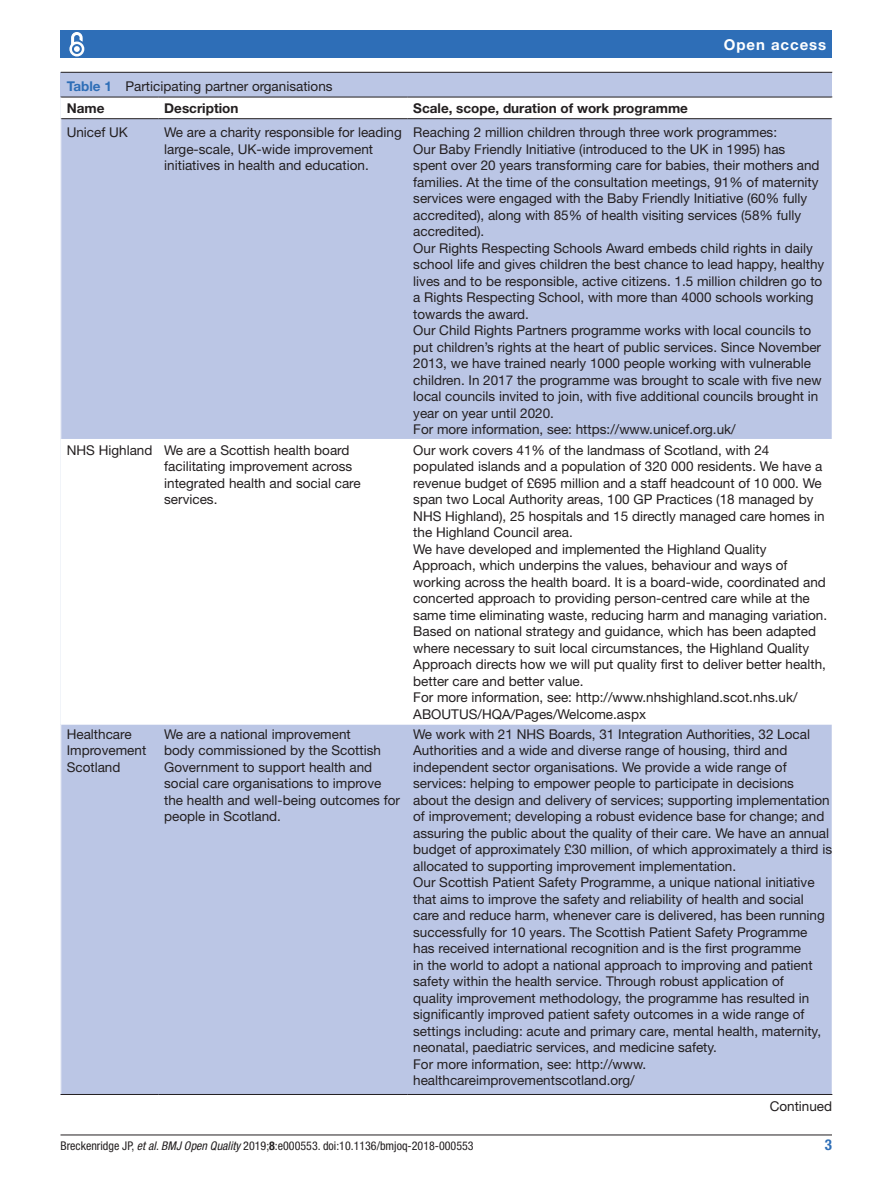
<style>
.page{position:relative;width:893px;height:1191px;background:#fff}
.page>*{position:absolute;margin:0;border:0;box-sizing:border-box;transform-origin:0 0}
.t1{font:700 15px "Helvetica Neue LT Std";letter-spacing:.065em;color:#fff}
.t2{font:700 condensed 15px "Helvetica Neue LT Std";color:#2e6eb7}
.t3{font:13.5px/16.5px "Helvetica Neue LT Std";color:#231f20}
.t4{font:700 13.5px "Helvetica Neue LT Std";color:#231f20}
.t5{font:condensed 12px "Helvetica Neue LT Std";color:#231f20}
.s1{font-weight:700;color:#2e6eb7}
.s2{font-weight:700}
.s3{font-style:italic}
</style>
<div class="page">
<hr style="left:61px;top:1134px;width:771px;height:1px;background:#231f20">
<div style="left:61px;top:31px;width:771px;height:27px;background:#2e6eb7"></div>
<svg style="left:69px;top:32px;width:16px;height:25px"></svg>
<div style="left:61px;top:73px;width:771px;height:1021px;background:#bbc6e5"></div>
<hr style="left:61px;top:72px;width:771px;height:1px;background:#231f20">
<svg style="left:61px;top:98px;width:771px;height:626px"></svg>
<hr style="left:61px;top:97px;width:97px;height:1px;background:#231f20">
<hr style="left:61px;top:118px;width:97px;height:1px;background:#231f20">
<hr style="left:158px;top:97px;width:249px;height:1px;background:#231f20">
<hr style="left:158px;top:118px;width:249px;height:1px;background:#231f20">
<hr style="left:407px;top:97px;width:425px;height:1px;background:#231f20">
<hr style="left:407px;top:118px;width:425px;height:1px;background:#231f20">
<svg style="left:60px;top:97px;width:1px;height:22px"></svg>
<hr style="left:61px;top:1094px;width:97px;height:1px;background:#231f20">
<hr style="left:158px;top:1094px;width:249px;height:1px;background:#231f20">
<hr style="left:407px;top:1094px;width:425px;height:1px;background:#231f20">
<p class="t3" style="left:67px;top:75px;width:267px;line-height:22px"><span class="s1">Table 1</span> Participating partner organisations<br><span class="s2">Name</span></p>
<p class="t4" style="left:164px;top:99px;width:76px">Description</p>
<p class="t4" style="left:413px;top:99px;width:276px">Scale, scope, duration of work programme</p>
<p class="t1" style="left:724px;top:35px;width:104px">Open access</p>
<p class="t3" style="left:67px;top:124px;width:63px">Unicef UK</p>
<p class="t3" style="left:164px;top:124px;width:239px">We are a charity responsible for leading large-scale, UK-wide improvement initiatives in health and education.</p>
<p class="t3" style="left:413px;top:124px;width:413px">Reaching 2 million children through three work programmes:<br>Our Baby Friendly Initiative (introduced to the UK in 1995) has<br>spent over 20 years transforming care for babies, their mothers and families. At the time of the consultation meetings, 91% of maternity services were engaged with the Baby Friendly Initiative (60% fully accredited), along with 85% of health visiting services (58% fully accredited).<br>Our Rights Respecting Schools Award embeds child rights in daily school life and gives children the best chance to lead happy, healthy lives and to be responsible, active citizens. 1.5 million children go to a Rights Respecting School, with more than 4000 schools working towards the award.<br>Our Child Rights Partners programme works with local councils to put children’s rights at the heart of public services. Since November 2013, we have trained nearly 1000 people working with vulnerable children. In 2017 the programme was brought to scale with five new local councils invited to join, with five additional councils brought in year on year until 2020.<br>For more information, see: https://www.unicef.org.uk/</p>
<p class="t3" style="left:164px;top:441px;width:198px;text-indent:-97px">NHS Highland We are a Scottish health board facilitating improvement across integrated health and social care services.</p>
<p class="t3" style="left:413px;top:441px;width:415px">Our work covers 41% of the landmass of Scotland, with 24 populated islands and a population of 320 000 residents. We have a revenue budget of £695 million and a staff headcount of 10 000. We span two Local Authority areas, 100 GP Practices (18 managed by NHS Highland), 25 hospitals and 15 directly managed care homes in the Highland Council area.<br>We have developed and implemented the Highland Quality Approach, which underpins the values, behaviour and ways of working across the health board. It is a board-wide, coordinated and concerted approach to providing person-centred care while at the same time eliminating waste, reducing harm and managing variation.<br>Based on national strategy and guidance, which has been adapted where necessary to suit local circumstances, the Highland Quality Approach directs how we will put quality first to deliver better health, better care and better value.<br>For more information, see: http://www.nhshighland.scot.nhs.uk/ ABOUTUS/HQA/Pages/Welcome.aspx</p>
<p class="t3" style="left:67px;top:725px;width:81px">Healthcare<br>Improvement<br>Scotland</p>
<p class="t3" style="left:164px;top:725px;width:237px">We are a national improvement<br>body commissioned by the Scottish<br>Government to support health and social care organisations to improve the health and well-being outcomes for people in Scotland.</p>
<p class="t3" style="left:413px;top:725px;width:420px">We work with 21 NHS Boards, 31 Integration Authorities, 32 Local Authorities and a wide and diverse range of housing, third and independent sector organisations. We provide a wide range of services: helping to empower people to participate in decisions about the design and delivery of services; supporting implementation of improvement; developing a robust evidence base for change; and assuring the public about the quality of their care. We have an annual budget of approximately £30 million, of which approximately a third is allocated to supporting improvement implementation.<br>Our Scottish Patient Safety Programme, a unique national initiative that aims to improve the safety and reliability of health and social care and reduce harm, whenever care is delivered, has been running successfully for 10 years. The Scottish Patient Safety Programme has received international recognition and is the first programme<br>in the world to adopt a national approach to improving and patient safety within the health service. Through robust application of<br>quality improvement methodology, the programme has resulted in significantly improved patient safety outcomes in a wide range of settings including: acute and primary care, mental health, maternity, neonatal, paediatric services, and medicine safety.<br>For more information, see: http://www. healthcareimprovementscotland.org/</p>
<p class="t3" style="left:770px;top:1097px;width:64px">Continued</p>
<p class="t5" style="left:61px;top:1138px;width:415px">Breckenridge JP, <span class="s3">et al</span>. <span class="s3">BMJ Open Quality</span> 2019;<span class="s2">8</span>:e000553. doi:10.1136/bmjoq-2018-000553</p>
<p class="t2" style="left:825px;top:1135px;width:9px">3</p>
</div>
